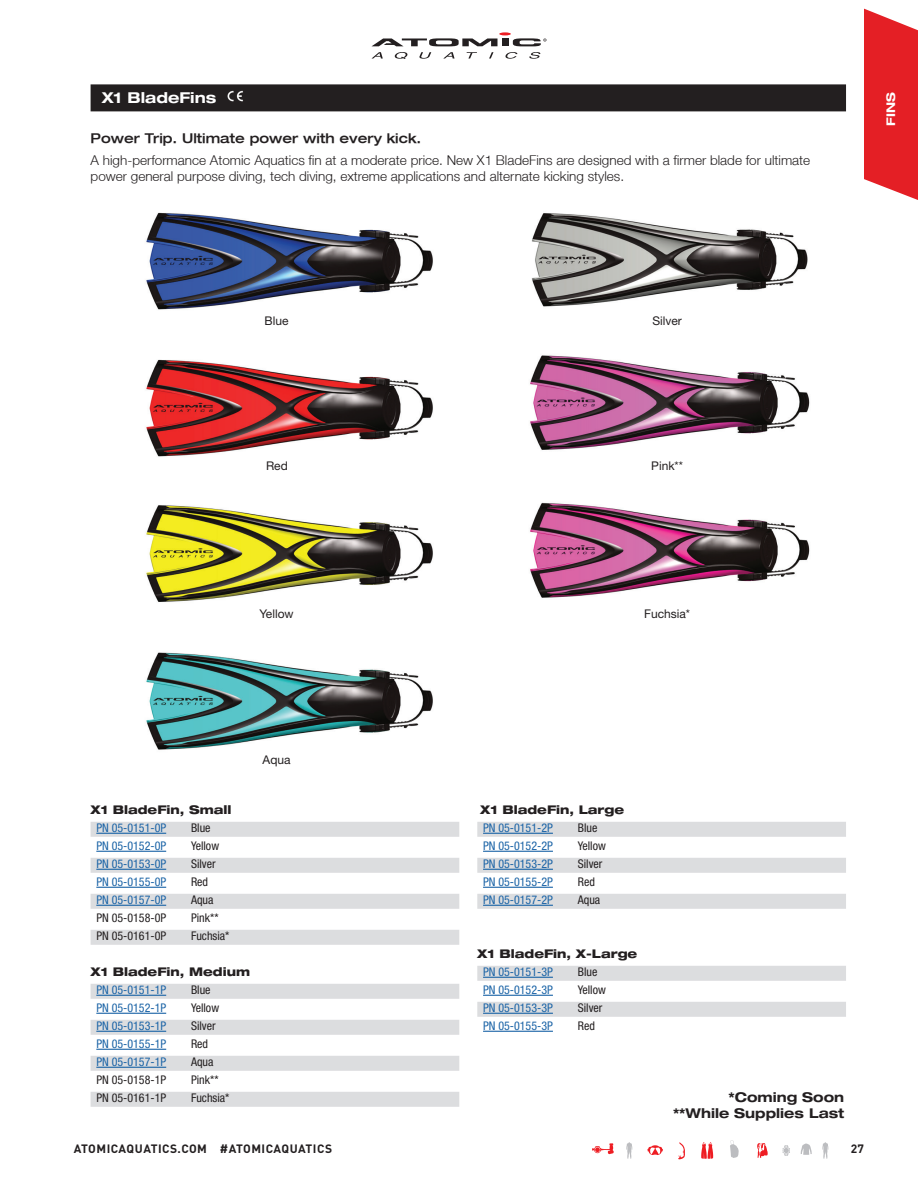
<style>
.page{position:relative;width:918px;height:1188px;background:#fff}
.page>*{position:absolute;margin:0;border:0;box-sizing:border-box;transform-origin:0 0}
.t1{font:700 expanded 15px "Helvetica Neue LT Std";color:#fff}
.t2{font:300 13.5px/16.2px "Helvetica Neue LT";color:#231f20}
.t3{font:500 expanded 13.5px "Helvetica Neue LT";color:#231f20}
.t4{font:700 expanded 13.5px/16.2px "Helvetica Neue LT Std";color:#231f20;text-align:right}
.t5{font:condensed 12px "Helvetica Neue";color:#1a63a6}
.t6{font:condensed 12px "Helvetica Neue";color:#231f20}
.t7{font:800 expanded 12px "Helvetica Neue LT Std";color:#231f20}
.t8{font:12px "Helvetica Neue";color:#231f20}
.t9{font:700 12px "DIN Pro";letter-spacing:.04em;color:#231f20}
.t10{font:700 expanded 12px "Helvetica Neue LT Std";color:#fff}
</style>
<div class="page">
<svg style="left:730px;top:1140px;width:9px;height:18px"></svg>
<svg style="left:782px;top:1145px;width:8px;height:11px"></svg>
<svg style="left:757px;top:1143px;width:11px;height:15px"></svg>
<svg style="left:701px;top:1142px;width:12px;height:17px"></svg>
<svg style="left:626px;top:1142px;width:6px;height:17px"></svg>
<svg style="left:592px;top:1143px;width:22px;height:11px"></svg>
<svg style="left:647px;top:1145px;width:16px;height:10px"></svg>
<svg style="left:678px;top:1142px;width:7px;height:17px"></svg>
<svg style="left:801px;top:1144px;width:11px;height:11px"></svg>
<svg style="left:822px;top:1142px;width:6px;height:17px"></svg>
<svg style="left:529px;top:52px;width:12px;height:7px"></svg>
<svg style="left:505px;top:52px;width:13px;height:7px"></svg>
<svg style="left:489px;top:52px;width:5px;height:7px"></svg>
<svg style="left:467px;top:52px;width:10px;height:7px"></svg>
<svg style="left:443px;top:52px;width:12px;height:7px"></svg>
<svg style="left:419px;top:52px;width:12px;height:7px"></svg>
<svg style="left:394px;top:52px;width:14px;height:7px"></svg>
<svg style="left:372px;top:52px;width:11px;height:7px"></svg>
<svg style="left:372px;top:32px;width:174px;height:14px"></svg>
<img style="left:146px;top:212px;width:287px;height:98px">
<img style="left:146px;top:359px;width:287px;height:98px">
<img style="left:146px;top:505px;width:287px;height:97px">
<img style="left:146px;top:652px;width:287px;height:98px">
<img style="left:530px;top:502px;width:280px;height:96px">
<img style="left:531px;top:213px;width:277px;height:94px">
<div style="left:91px;top:84px;width:755px;height:27px;background:#231f20"></div>
<img style="left:227px;top:90px;width:16px;height:12px">
<div style="left:91px;top:822px;width:368px;height:15px;background:#dcdddf"></div>
<hr style="left:96px;top:833px;width:70px;height:1px;background:#1a63a6">
<hr style="left:96px;top:851px;width:70px;height:1px;background:#1a63a6">
<div style="left:91px;top:858px;width:368px;height:15px;background:#dcdddf"></div>
<hr style="left:96px;top:869px;width:70px;height:1px;background:#1a63a6">
<hr style="left:96px;top:887px;width:70px;height:1px;background:#1a63a6">
<div style="left:91px;top:894px;width:368px;height:15px;background:#dcdddf"></div>
<hr style="left:96px;top:905px;width:70px;height:1px;background:#1a63a6">
<div style="left:91px;top:930px;width:368px;height:15px;background:#dcdddf"></div>
<div style="left:91px;top:984px;width:368px;height:15px;background:#dcdddf"></div>
<hr style="left:96px;top:995px;width:70px;height:1px;background:#1a63a6">
<hr style="left:96px;top:1013px;width:70px;height:1px;background:#1a63a6">
<div style="left:91px;top:1020px;width:368px;height:15px;background:#dcdddf"></div>
<hr style="left:96px;top:1031px;width:70px;height:1px;background:#1a63a6">
<hr style="left:96px;top:1049px;width:70px;height:1px;background:#1a63a6">
<div style="left:91px;top:1056px;width:368px;height:15px;background:#dcdddf"></div>
<hr style="left:96px;top:1067px;width:70px;height:1px;background:#1a63a6">
<div style="left:91px;top:1092px;width:368px;height:15px;background:#dcdddf"></div>
<div style="left:477px;top:822px;width:369px;height:15px;background:#dcdddf"></div>
<hr style="left:483px;top:833px;width:70px;height:1px;background:#1a63a6">
<hr style="left:483px;top:851px;width:70px;height:1px;background:#1a63a6">
<div style="left:477px;top:858px;width:369px;height:15px;background:#dcdddf"></div>
<hr style="left:483px;top:869px;width:70px;height:1px;background:#1a63a6">
<hr style="left:483px;top:887px;width:70px;height:1px;background:#1a63a6">
<div style="left:477px;top:894px;width:369px;height:15px;background:#dcdddf"></div>
<hr style="left:483px;top:905px;width:70px;height:1px;background:#1a63a6">
<div style="left:477px;top:966px;width:369px;height:15px;background:#dcdddf"></div>
<hr style="left:483px;top:977px;width:70px;height:1px;background:#1a63a6">
<hr style="left:483px;top:995px;width:70px;height:1px;background:#1a63a6">
<div style="left:477px;top:1002px;width:369px;height:15px;background:#dcdddf"></div>
<hr style="left:483px;top:1013px;width:70px;height:1px;background:#1a63a6">
<hr style="left:483px;top:1031px;width:70px;height:1px;background:#1a63a6">
<img style="left:530px;top:355px;width:280px;height:95px">
<svg style="left:864px;top:9px;width:54px;height:191px;background:#e6373c"></svg>
<p class="t1" style="left:102px;top:88px;width:116px">X1 BladeFins</p>
<p class="t3" style="left:91px;top:129px;width:332px">Power Trip. Ultimate power with every kick.</p>
<p class="t2" style="left:91px;top:152px;width:721px">A high-performance Atomic Aquatics fin at a moderate price. New X1 BladeFins are designed with a firmer blade for ultimate power general purpose diving, tech diving, extreme applications and alternate kicking styles.</p>
<p class="t8" style="left:265px;top:313px;width:25px">Blue</p>
<p class="t8" style="left:266px;top:458px;width:23px">Red</p>
<p class="t8" style="left:652px;top:313px;width:31px">Silver</p>
<p class="t8" style="left:651px;top:458px;width:33px">Pink**</p>
<p class="t10" style="left:883px;top:126px;width:35px;rotate:-90deg">FINS</p>
<p class="t8" style="left:260px;top:606px;width:36px">Yellow</p>
<p class="t8" style="left:263px;top:753px;width:30px">Aqua</p>
<p class="t7" style="left:91px;top:802px;width:143px">X1 BladeFin, Small</p>
<p class="t5" style="left:96px;top:821px;width:71px">PN 05-0151-0P</p>
<p class="t6" style="left:191px;top:821px;width:21px">Blue</p>
<p class="t5" style="left:96px;top:839px;width:71px">PN 05-0152-0P</p>
<p class="t6" style="left:191px;top:839px;width:30px">Yellow</p>
<p class="t5" style="left:96px;top:857px;width:71px">PN 05-0153-0P</p>
<p class="t6" style="left:191px;top:857px;width:26px">Silver</p>
<p class="t5" style="left:96px;top:875px;width:71px">PN 05-0155-0P</p>
<p class="t6" style="left:191px;top:875px;width:19px">Red</p>
<p class="t5" style="left:96px;top:893px;width:71px">PN 05-0157-0P</p>
<p class="t6" style="left:191px;top:893px;width:24px">Aqua</p>
<p class="t6" style="left:96px;top:911px;width:71px">PN 05-0158-0P</p>
<p class="t6" style="left:191px;top:911px;width:29px">Pink**</p>
<p class="t6" style="left:96px;top:929px;width:71px">PN 05-0161-0P</p>
<p class="t6" style="left:191px;top:929px;width:40px">Fuchsia*</p>
<p class="t7" style="left:91px;top:964px;width:161px">X1 BladeFin, Medium</p>
<p class="t5" style="left:96px;top:983px;width:71px">PN 05-0151-1P</p>
<p class="t6" style="left:191px;top:983px;width:21px">Blue</p>
<p class="t5" style="left:96px;top:1001px;width:71px">PN 05-0152-1P</p>
<p class="t6" style="left:191px;top:1001px;width:30px">Yellow</p>
<p class="t5" style="left:96px;top:1019px;width:71px">PN 05-0153-1P</p>
<p class="t6" style="left:191px;top:1019px;width:26px">Silver</p>
<p class="t5" style="left:96px;top:1037px;width:71px">PN 05-0155-1P</p>
<p class="t6" style="left:191px;top:1037px;width:19px">Red</p>
<p class="t5" style="left:96px;top:1055px;width:71px">PN 05-0157-1P</p>
<p class="t6" style="left:191px;top:1055px;width:24px">Aqua</p>
<p class="t6" style="left:96px;top:1073px;width:71px">PN 05-0158-1P</p>
<p class="t6" style="left:191px;top:1073px;width:29px">Pink**</p>
<p class="t6" style="left:96px;top:1091px;width:71px">PN 05-0161-1P</p>
<p class="t6" style="left:191px;top:1091px;width:40px">Fuchsia*</p>
<p class="t8" style="left:644px;top:606px;width:48px">Fuchsia*</p>
<p class="t7" style="left:480px;top:802px;width:146px">X1 BladeFin, Large</p>
<p class="t5" style="left:483px;top:821px;width:71px">PN 05-0151-2P</p>
<p class="t6" style="left:578px;top:821px;width:21px">Blue</p>
<p class="t5" style="left:483px;top:839px;width:71px">PN 05-0152-2P</p>
<p class="t6" style="left:578px;top:839px;width:30px">Yellow</p>
<p class="t5" style="left:483px;top:857px;width:71px">PN 05-0153-2P</p>
<p class="t6" style="left:578px;top:857px;width:26px">Silver</p>
<p class="t5" style="left:483px;top:875px;width:71px">PN 05-0155-2P</p>
<p class="t6" style="left:578px;top:875px;width:19px">Red</p>
<p class="t5" style="left:483px;top:893px;width:71px">PN 05-0157-2P</p>
<p class="t6" style="left:578px;top:893px;width:24px">Aqua</p>
<p class="t7" style="left:477px;top:946px;width:162px">X1 BladeFin, X-Large</p>
<p class="t5" style="left:483px;top:965px;width:71px">PN 05-0151-3P</p>
<p class="t6" style="left:578px;top:965px;width:21px">Blue</p>
<p class="t5" style="left:483px;top:983px;width:71px">PN 05-0152-3P</p>
<p class="t6" style="left:578px;top:983px;width:30px">Yellow</p>
<p class="t5" style="left:483px;top:1001px;width:71px">PN 05-0153-3P</p>
<p class="t6" style="left:578px;top:1001px;width:26px">Silver</p>
<p class="t5" style="left:483px;top:1019px;width:71px">PN 05-0155-3P</p>
<p class="t6" style="left:578px;top:1019px;width:19px">Red</p>
<p class="t4" style="left:673px;top:1088px;width:173px">*Coming Soon **While Supplies Last</p>
<p class="t9" style="left:74px;top:1141px;width:260px">ATOMICAQUATICS.COM #ATOMICAQUATICS</p>
<p class="t9" style="left:851px;top:1141px;width:15px">27</p>
</div>
